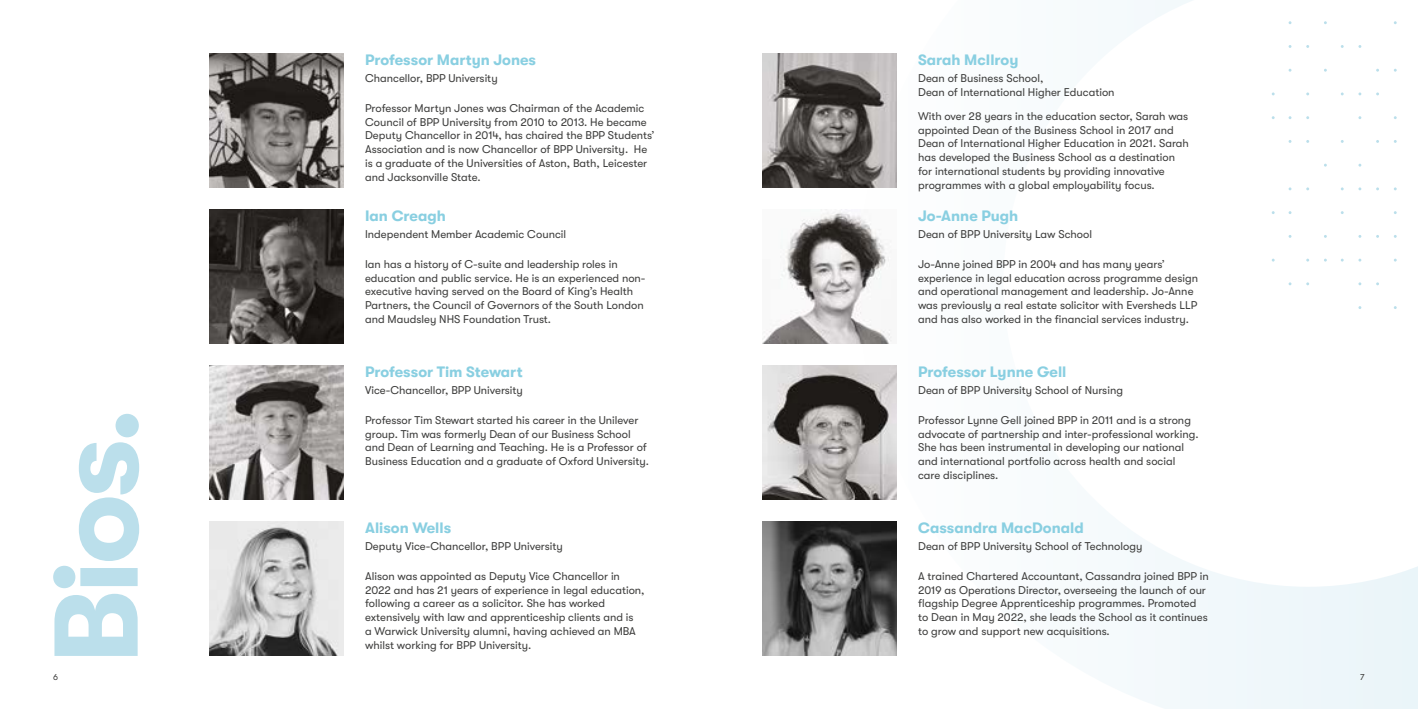
<style>
.page{position:relative;width:1418px;height:709px;background:#fff}
.page>*{position:absolute;margin:0;border:0;box-sizing:border-box;transform-origin:0 0}
.t1{font:700 15px "GT Walsheim";color:#89cfe1}
.t2{font:11.25px/13.8px "GT Walsheim";color:#3c3c3b}
.t3{font:8.75px "GT Walsheim";color:#3c3c3b}
</style>
<div class="page">
<img style="left:209px;top:209px;width:135px;height:135px">
<svg style="left:896px;top:0;width:521px;height:709px"></svg>
<img style="left:762px;top:53px;width:134px;height:135px">
<img style="left:209px;top:53px;width:135px;height:135px">
<img style="left:209px;top:365px;width:135px;height:135px">
<img style="left:209px;top:521px;width:135px;height:135px">
<svg style="left:1271px;top:21px;width:125px;height:288px"></svg>
<svg style="left:53px;top:414px;width:86px;height:242px"></svg>
<img style="left:762px;top:521px;width:134px;height:135px">
<img style="left:762px;top:209px;width:130px;height:135px">
<img style="left:762px;top:365px;width:134px;height:135px">
<p class="t3" style="left:53px;top:672px;width:6px">6</p>
<h1 class="t1" style="left:365px;top:51px;width:172px">Professor Martyn Jones</h1>
<p class="t2" style="left:365px;top:71px;width:134px">Chancellor, BPP University</p>
<p class="t2" style="left:365px;top:101px;width:291px">Professor Martyn Jones was Chairman of the Academic Council of BPP University from 2010 to 2013. He became Deputy Chancellor in 2014, has chaired the BPP Students’ Association and is now Chancellor of BPP University. He is a graduate of the Universities of Aston, Bath, Leicester and Jacksonville State.</p>
<h1 class="t1" style="left:365px;top:207px;width:82px">Ian Creagh</h1>
<p class="t2" style="left:365px;top:227px;width:202px">Independent Member Academic Council</p>
<p class="t2" style="left:365px;top:257px;width:282px">Ian has a history of C-suite and leadership roles in education and public service. He is an experienced non&shy;executive having served on the Board of King’s Health Partners, the Council of Governors of the South London and Maudsley NHS Foundation Trust.</p>
<h1 class="t1" style="left:365px;top:363px;width:159px">Professor Tim Stewart</h1>
<p class="t2" style="left:365px;top:383px;width:159px">Vice-Chancellor, BPP University</p>
<p class="t2" style="left:365px;top:413px;width:285px">Professor Tim Stewart started his career in the Unilever group. Tim was formerly Dean of our Business School and Dean of Learning and Teaching. He is a Professor of Business Education and a graduate of Oxford University.</p>
<h1 class="t1" style="left:365px;top:519px;width:88px">Alison Wells</h1>
<p class="t2" style="left:365px;top:539px;width:199px">Deputy Vice-Chancellor, BPP University</p>
<p class="t2" style="left:365px;top:569px;width:281px">Alison was appointed as Deputy Vice Chancellor in 2022 and has 21 years of experience in legal education, following a career as a solicitor. She has worked extensively with law and apprenticeship clients and is<br>a Warwick University alumni, having achieved an MBA whilst working for BPP University.</p>
<h1 class="t1" style="left:918px;top:51px;width:102px">Sarah McIlroy</h1>
<p class="t2" style="left:918px;top:71px;width:198px">Dean of Business School,<br>Dean of International Higher Education</p>
<p class="t2" style="left:918px;top:109px;width:272px">With over 28 years in the education sector, Sarah was appointed Dean of the Business School in 2017 and Dean of International Higher Education in 2021. Sarah has developed the Business School as a destination for international students by providing innovative programmes with a global employability focus.</p>
<h1 class="t1" style="left:918px;top:207px;width:102px">Jo-Anne Pugh</h1>
<p class="t2" style="left:918px;top:227px;width:175px">Dean of BPP University Law School</p>
<p class="t2" style="left:918px;top:257px;width:281px">Jo-Anne joined BPP in 2004 and has many years’ experience in legal education across programme design and operational management and leadership. Jo-Anne was previously a real estate solicitor with Eversheds LLP and has also worked in the financial services industry.</p>
<h1 class="t1" style="left:918px;top:363px;width:150px">Professor Lynne Gell</h1>
<p class="t2" style="left:918px;top:383px;width:206px">Dean of BPP University School of Nursing</p>
<p class="t2" style="left:918px;top:413px;width:282px">Professor Lynne Gell joined BPP in 2011 and is a strong advocate of partnership and inter-professional working.<br>She has been instrumental in developing our national and international portfolio across health and social care disciplines.</p>
<h1 class="t1" style="left:918px;top:519px;width:167px">Cassandra MacDonald</h1>
<p class="t2" style="left:918px;top:539px;width:226px">Dean of BPP University School of Technology</p>
<p class="t2" style="left:918px;top:569px;width:292px">A trained Chartered Accountant, Cassandra joined BPP in 2019 as Operations Director, overseeing the launch of our flagship Degree Apprenticeship programmes. Promoted to Dean in May 2022, she leads the School as it continues to grow and support new acquisitions.</p>
<p class="t3" style="left:1360px;top:672px;width:6px">7</p>
</div>
